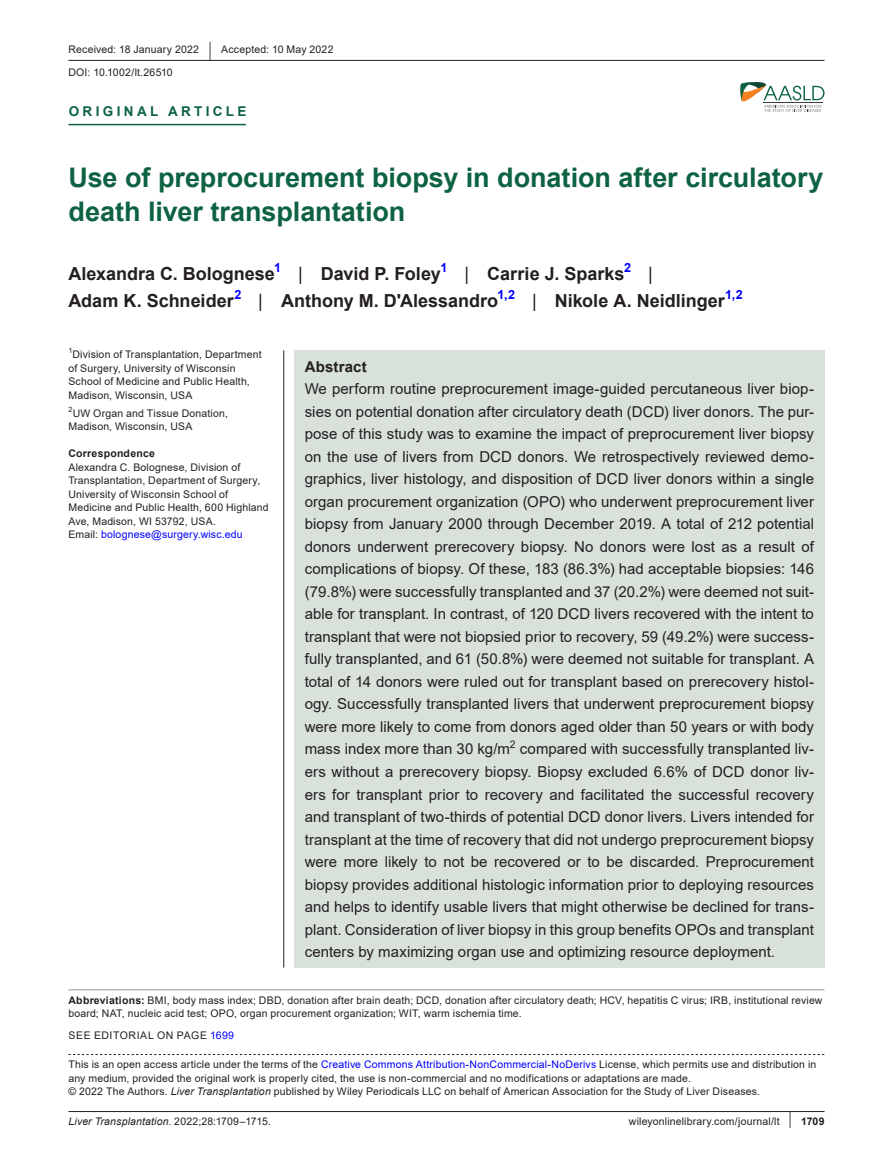
<style>
.page{position:relative;width:893px;height:1174px;background:#fff}
.page>*{position:absolute;margin:0;border:0;box-sizing:border-box;transform-origin:0 0}
.t1{font:700 27px/34.5px "Arial";color:#0d6341}
.t2{font:700 18px/27px "Arial";color:#231f20}
.t3{font:15px/22.5px "Arial";letter-spacing:.005em;color:#231f20;text-align:justify}
.t4{font:700 15px "Arial";letter-spacing:.01em;color:#231f20}
.t5{font:700 13.5px "Arial";letter-spacing:.25em;color:#0d6341}
.t6{font:10.5px/13.5px "Arial";letter-spacing:.015em;color:#231f20}
.t7{font:italic 10.5px "Arial";letter-spacing:.015em;color:#231f20}
.t8{font:10.5px "Arial";letter-spacing:.05em;color:#231f20}
.t9{font:700 10.5px "Arial";letter-spacing:.02em;color:#231f20}
.t10{font:7.35px "Arial";color:#231f20}
.s1{font-size:19.5px}
.s2{font-weight:400}
.s3{color:#00f}
.s4{font-weight:700}
.s5{font-style:italic}
.s6{font-style:normal}
.s7{font-size:17.4px}
</style>
<div class="page">
<hr style="left:68px;top:1111px;width:756px;height:1px;background:#231f20">
<svg style="left:740px;top:82px;width:84px;height:30px"></svg>
<hr style="left:68px;top:60px;width:756px;height:1px;background:#231f20">
<hr style="left:68px;top:124px;width:178px;height:1px;background:#0d6341">
<svg style="left:68px;top:1054px;width:756px;height:1px"></svg>
<hr style="left:68px;top:989px;width:756px;height:1px;background:#939598">
<div style="left:294px;top:350px;width:530px;height:617px;background:#d9e1db"></div>
<hr style="left:283px;top:350px;width:1px;height:617px;background:#231f20">
<p class="t6" style="left:68px;top:38px;width:267px;line-height:22.5px">Received: 18 January 2022 <span class="s1">|</span> Accepted: 10 May 2022<br>DOI: 10.1002/lt.26510</p>
<p class="t5" style="left:69px;top:102px;width:179px">ORIGINAL ARTICLE</p>
<h1 class="t1" style="left:68px;top:160px;width:757px">Use of preprocurement biopsy in donation after circulatory death liver transplantation</h1>
<p class="t2" style="left:68px;top:260px;width:676px">Alexandra C. Bolognese<sup>1</sup> <span class="s2">|</span> David P. Foley<sup>1</sup> <span class="s2">|</span> Carrie J. Sparks<sup>2</sup> <span class="s2">|<br></span>Adam K. Schneider<sup>2</sup> <span class="s2">|</span> Anthony M. D'Alessandro<sup>1,2</sup> <span class="s2">|</span> Nikole A. Neidlinger<sup>1,2</sup></p>
<p class="t10" style="left:68px;top:346px;width:6px">1</p>
<p class="t6" style="left:68px;top:347px;width:195px;text-indent:4px">Division of Transplantation, Department of Surgery, University of Wisconsin School of Medicine and Public Health, Madison, Wisconsin, USA</p>
<p class="t6" style="left:68px;top:406px;width:161px"><sup>2</sup>UW Organ and Tissue Donation,<br>Madison, Wisconsin, USA</p>
<p class="t9" style="left:68px;top:446px;width:88px">Correspondence</p>
<p class="t6" style="left:68px;top:460px;width:202px">Alexandra C. Bolognese, Division of Transplantation, Department of Surgery, University of Wisconsin School of Medicine and Public Health, 600 Highland Ave, Madison, WI 53792, USA.<br>Email: <span class="s3">bolognese@surgery.wisc.edu</span></p>
<p class="t4" style="left:305px;top:356px;width:64px">Abstract</p>
<p class="t3" style="left:305px;top:378px;width:511px">We perform routine preprocurement image-guided percutaneous liver biop&shy;sies on potential donation after circulatory death (DCD) liver donors. The pur&shy;pose of this study was to examine the impact of preprocurement liver biopsy on the use of livers from DCD donors. We retrospectively reviewed demo&shy;graphics, liver histology, and disposition of DCD liver donors within a single organ procurement organization (OPO) who underwent preprocurement liver biopsy from January 2000 through December 2019. A total of 212 potential donors underwent prerecovery biopsy. No donors were lost as a result of complications of biopsy. Of these, 183 (86.3%) had acceptable biopsies: 146 (79.8%) were successfully transplanted and 37 (20.2%) were deemed not suit&shy;able for transplant. In contrast, of 120 DCD livers recovered with the intent to transplant that were not biopsied prior to recovery, 59 (49.2%) were success&shy;fully transplanted, and 61 (50.8%) were deemed not suitable for transplant. A total of 14 donors were ruled out for transplant based on prerecovery histol&shy;ogy. Successfully transplanted livers that underwent preprocurement biopsy were more likely to come from donors aged older than 50 years or with body mass index more than 30 kg/m</p>
<p class="t6" style="left:510px;top:737px;width:7px">2</p>
<p class="t3" style="left:305px;top:738px;width:511px;text-indent:215px">compared with successfully transplanted liv&shy;ers without a prerecovery biopsy. Biopsy excluded 6.6% of DCD donor liv&shy;ers for transplant prior to recovery and facilitated the successful recovery and transplant of two-thirds of potential DCD donor livers. Livers intended for transplant at the time of recovery that did not undergo preprocurement biopsy were more likely to not be recovered or to be discarded. Preprocurement biopsy provides additional histologic information prior to deploying resources and helps to identify usable livers that might otherwise be declined for trans&shy;plant. Consideration of liver biopsy in this group benefits OPOs and transplant centers by maximizing organ use and optimizing resource deployment.</p>
<p class="t6" style="left:68px;top:993px;width:755px"><span class="s4">Abbreviations:</span> BMI, body mass index; DBD, donation after brain death; DCD, donation after circulatory death; HCV, hepatitis C virus; IRB, institutional review board; NAT, nucleic acid test; OPO, organ procurement organization; WIT, warm ischemia time.</p>
<p class="t8" style="left:69px;top:1028px;width:167px">SEE EDITORIAL ON PAGE <span class="s3">1699</span></p>
<p class="t6" style="left:68px;top:1057px;width:749px">This is an open access article under the terms of the <span class="s3">Creative Commons Attribution-NonCommercial-NoDerivs</span> License, which permits use and distribution in any medium, provided the original work is properly cited, the use is non-commercial and no modifications or adaptations are made.<br>© 2022 The Authors. <span class="s5">Liver Transplantation</span> published by Wiley Periodicals LLC on behalf of American Association for the Study of Liver Diseases.</p>
<p class="t7" style="left:68px;top:1115px;width:204px">Liver Transplantation<span class="s6">. 2022;28:1709–1715.</span></p>
<p class="t6" style="left:629px;top:1114px;width:197px">wileyonlinelibrary.com/journal/lt <span class="s7">|</span> <span class="s4">1709</span></p>
</div>
